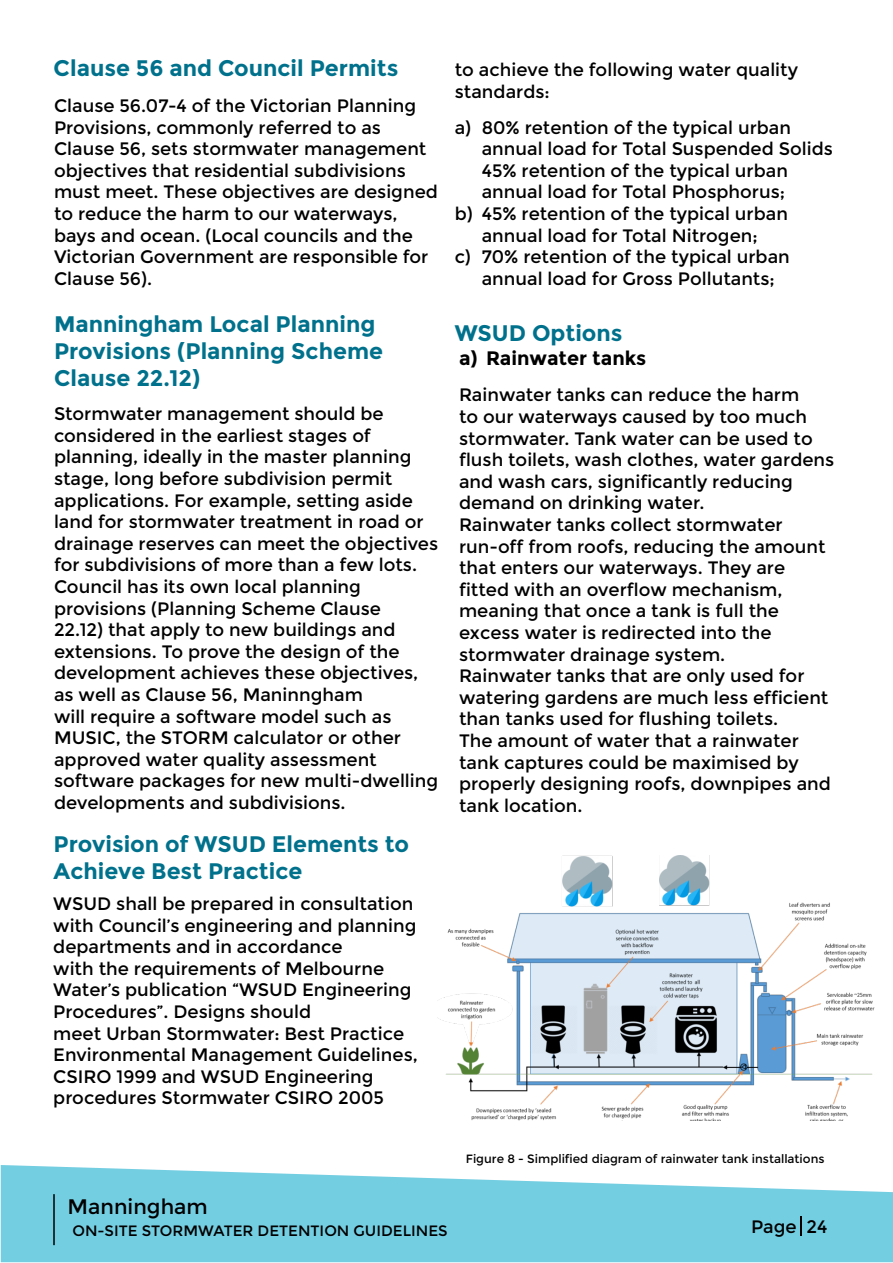
<style>
.page{position:relative;width:893px;height:1263px;background:#fff}
.page>*{position:absolute;margin:0;border:0;box-sizing:border-box;transform-origin:0 0}
.t1{font:700 22.5px/27px "Montserrat";color:#00718c}
.t2{font:21px "Montserrat";color:#000}
.t3{font:700 19.5px "Montserrat";color:#000}
.t4{font:18px/21.6px "Montserrat";color:#000}
.t5{font:15px "Montserrat";color:#000}
.t6{font:12px "Montserrat";color:#000}
</style>
<div class="page">
<svg style="left:1px;top:1165px;width:892px;height:97px;background:#87d4e6"></svg>
<hr style="left:800px;top:1216px;width:2px;height:20px;background:#000">
<hr style="left:53px;top:1194px;width:2px;height:51px;background:#000">
<img style="left:437px;top:856px;width:438px;height:264px">
<p class="t1" style="left:54px;top:54px;width:346px">Clause 56 and Council Permits</p>
<p class="t4" style="left:54px;top:95px;width:385px">Clause 56.07-4 of the Victorian Planning Provisions, commonly referred to as Clause 56, sets stormwater management objectives that residential subdivisions must meet. These objectives are designed to reduce the harm to our waterways, bays and ocean. (Local councils and the Victorian Government are responsible for Clause 56).</p>
<p class="t1" style="left:54px;top:310px;width:330px">Manningham Local Planning<br>Provisions (Planning Scheme<br>Clause 22.12)</p>
<p class="t4" style="left:54px;top:403px;width:386px">Stormwater management should be considered in the earliest stages of planning, ideally in the master planning stage, long before subdivision permit applications. For example, setting aside land for stormwater treatment in road or drainage reserves can meet the objectives for subdivisions of more than a few lots.</p>
<p class="t4" style="left:54px;top:576px;width:386px">Council has its own local planning provisions (Planning Scheme Clause<br>22.12) that apply to new buildings and extensions. To prove the design of the development achieves these objectives, as well as Clause 56, Maninngham<br>will require a software model such as MUSIC, the STORM calculator or other approved water quality assessment software packages for new multi-dwelling developments and subdivisions.</p>
<p class="t1" style="left:54px;top:831px;width:357px">Provision of WSUD Elements to</p>
<p class="t1" style="left:54px;top:858px;width:250px">Achieve Best Practice</p>
<p class="t4" style="left:53px;top:893px;width:365px">WSUD shall be prepared in consultation with Council’s engineering and planning departments and in accordance<br>with the requirements of Melbourne Water’s publication “WSUD Engineering Procedures”. Designs should</p>
<p class="t4" style="left:53px;top:1023px;width:352px">meet Urban Stormwater: Best Practice</p>
<p class="t4" style="left:53px;top:1044px;width:366px">Environmental Management Guidelines,<br>CSIRO 1999 and WSUD Engineering procedures Stormwater CSIRO 2005</p>
<p class="t4" style="left:455px;top:59px;width:345px">to achieve the following water quality standards:</p>
<p class="t4" style="left:482px;top:117px;width:353px;text-indent:-27px">a) 80% retention of the typical urban annual load for Total Suspended Solids 45% retention of the typical urban annual load for Total Phosphorus;</p>
<p class="t4" style="left:455px;top:203px;width:335px;text-align:center">b) 45% retention of the typical urban annual load for Total Nitrogen;</p>
<p class="t4" style="left:482px;top:246px;width:310px;text-indent:-27px">c) 70% retention of the typical urban annual load for Gross Pollutants;</p>
<p class="t1" style="left:455px;top:319px;width:169px">WSUD Options</p>
<p class="t3" style="left:459px;top:347px;width:189px">a) Rainwater tanks</p>
<p class="t4" style="left:459px;top:384px;width:377px">Rainwater tanks can reduce the harm<br>to our waterways caused by too much stormwater. Tank water can be used to flush toilets, wash clothes, water gardens and wash cars, significantly reducing demand on drinking water.<br>Rainwater tanks collect stormwater run-off from roofs, reducing the amount that enters our waterways. They are fitted with an overflow mechanism, meaning that once a tank is full the excess water is redirected into the stormwater drainage system.</p>
<p class="t4" style="left:459px;top:665px;width:373px">Rainwater tanks that are only used for watering gardens are much less efficient than tanks used for flushing toilets.<br>The amount of water that a rainwater tank captures could be maximised by properly designing roofs, downpipes and tank location.</p>
<p class="t6" style="left:466px;top:1152px;width:360px">Figure 8 - Simplified diagram of rainwater tank installations</p>
<p class="t2" style="left:68px;top:1195px;width:142px">Manningham</p>
<p class="t5" style="left:72px;top:1222px;width:377px">ON-SITE STORMWATER DETENTION GUIDELINES</p>
<p class="t4" style="left:751px;top:1215px;width:78px">Page 24</p>
</div>
